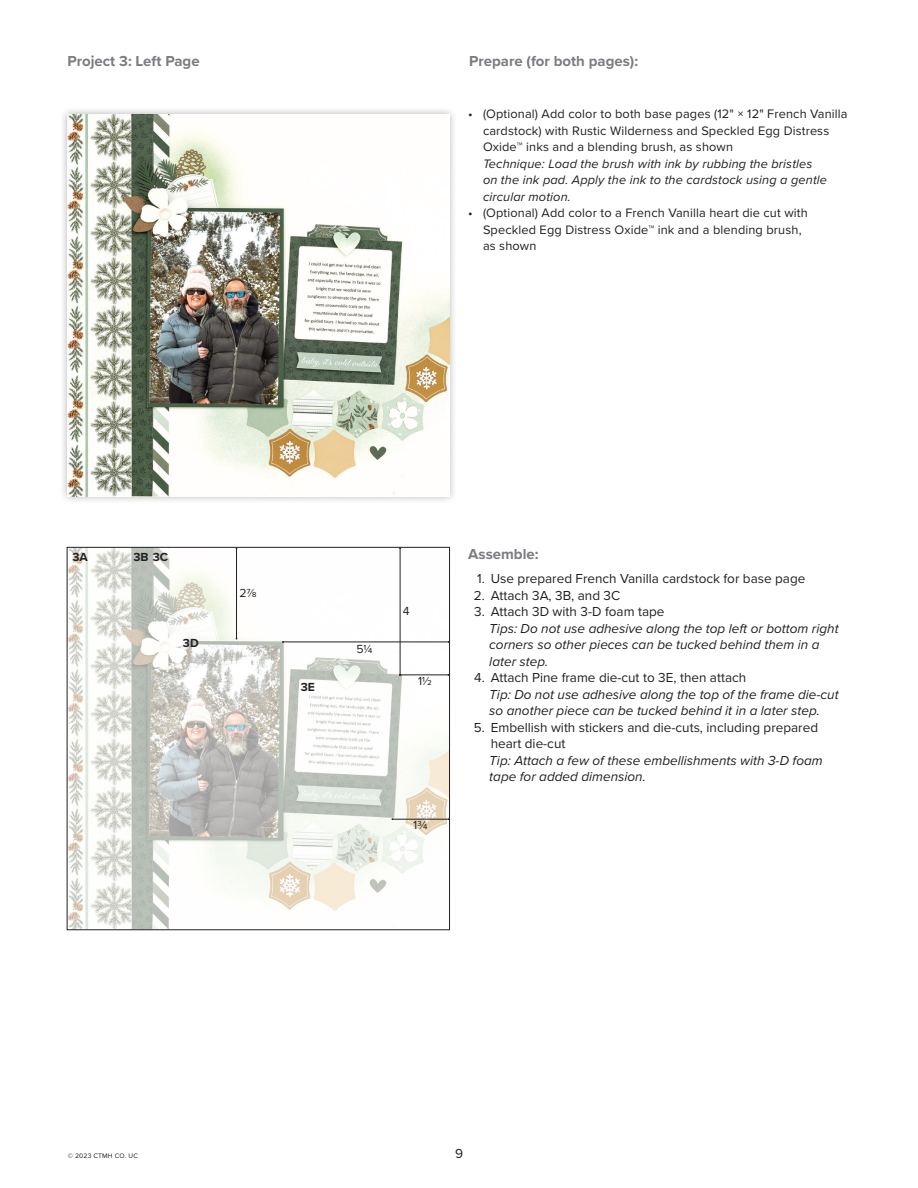
<style>
.page{position:relative;width:918px;height:1188px;background:#fff}
.page>*{position:absolute;margin:0;border:0;box-sizing:border-box;transform-origin:0 0}
.t1{font:700 15px "Proxima Nova";color:#7b7c81}
.Assemble_Column_Tips{font:italic 13.5px/16.5px "Proxima Nova";color:#231f20}
.t2{font:13.5px/16.5px "Proxima Nova";color:#231f20}
.t3{font:12.75px/16.5px "Proxima Nova";letter-spacing:.01em;color:#231f20}
.Prepare_Column_Tips{font:italic 12.75px/16.5px "Proxima Nova";letter-spacing:.01em;color:#231f20}
.t4{font:700 12.15px "Proxima Nova";color:#231f20}
.t5{font:12.15px "Proxima Nova";color:#231f20}
.t6{font:6.75px "Proxima Nova";letter-spacing:.025em;color:#231f20}
</style>
<div class="page">
<div style="left:59px;top:107px;width:398px;height:398px;background:#231f20;opacity:.35"></div>
<img style="left:68px;top:115px;width:381px;height:381px">
<img style="left:69px;top:549px;width:379px;height:379px">
<div style="left:67px;top:547px;width:383px;height:383px;border:1px solid #231f20"></div>
<hr style="left:399px;top:675px;width:50px;height:1px;background:#231f20">
<hr style="left:392px;top:819px;width:58px;height:1px;background:#231f20">
<hr style="left:236px;top:548px;width:1px;height:91px;background:#231f20">
<hr style="left:400px;top:547px;width:1px;height:129px;background:#231f20">
<hr style="left:282px;top:642px;width:168px;height:1px;background:#231f20">
<p class="t1" style="left:67px;top:50px;width:134px">Project 3: Left Page</p>
<p class="t1" style="left:469px;top:50px;width:171px">Prepare (for both pages):</p>
<p class="t3" style="left:483px;top:105px;width:366px;text-indent:-15px">• (Optional) Add color to both base pages (12" × 12" French Vanilla cardstock) with Rustic Wilderness and Speckled Egg Distress<br>Oxide™ inks and a blending brush, as shown</p>
<p class="Prepare_Column_Tips" style="left:483px;top:155px;width:346px">Technique: Load the brush with ink by rubbing the bristles on the ink pad. Apply the ink to the cardstock using a gentle circular motion.</p>
<p class="t3" style="left:483px;top:204px;width:326px;text-indent:-15px">• (Optional) Add color to a French Vanilla heart die cut with<br>Speckled Egg Distress Oxide™ ink and a blending brush, as shown</p>
<p class="t4" style="left:72px;top:548px;width:17px">3A</p>
<p class="t4" style="left:133px;top:548px;width:36px">3B 3C</p>
<p class="t4" style="left:183px;top:634px;width:17px">3D</p>
<p class="t5" style="left:239px;top:584px;width:19px">2⅞</p>
<p class="t4" style="left:301px;top:678px;width:16px">3E</p>
<p class="t5" style="left:356px;top:639px;width:18px">5¼</p>
<p class="t5" style="left:403px;top:602px;width:8px">4</p>
<p class="t5" style="left:418px;top:672px;width:15px">1½</p>
<p class="t5" style="left:413px;top:816px;width:16px">1¾</p>
<p class="t1" style="left:468px;top:543px;width:72px">Assemble:</p>
<p class="t2" style="left:477px;top:570px;width:330px">1. Use prepared French Vanilla cardstock for base page</p>
<p class="t2" style="left:474px;top:587px;width:148px">2. Attach 3A, 3B, and 3C</p>
<p class="t2" style="left:474px;top:603px;width:192px">3. Attach 3D with 3-D foam tape</p>
<p class="Assemble_Column_Tips" style="left:489px;top:620px;width:351px">Tips: Do not use adhesive along the top left or bottom right corners so other pieces can be tucked behind them in a later step.</p>
<p class="t2" style="left:474px;top:669px;width:274px">4. Attach Pine frame die-cut to 3E, then attach</p>
<p class="Assemble_Column_Tips" style="left:489px;top:686px;width:351px">Tip: Do not use adhesive along the top of the frame die-cut so another piece can be tucked behind it in a later step.</p>
<p class="t2" style="left:491px;top:719px;width:329px;text-indent:-17px">5. Embellish with stickers and die-cuts, including prepared heart die-cut</p>
<p class="Assemble_Column_Tips" style="left:489px;top:752px;width:335px">Tip: Attach a few of these embellishments with 3-D foam tape for added dimension.</p>
<p class="t6" style="left:68px;top:1151px;width:72px">© 2023 CTMH CO. UC</p>
<p class="t2" style="left:455px;top:1145px;width:9px">9</p>
</div>
